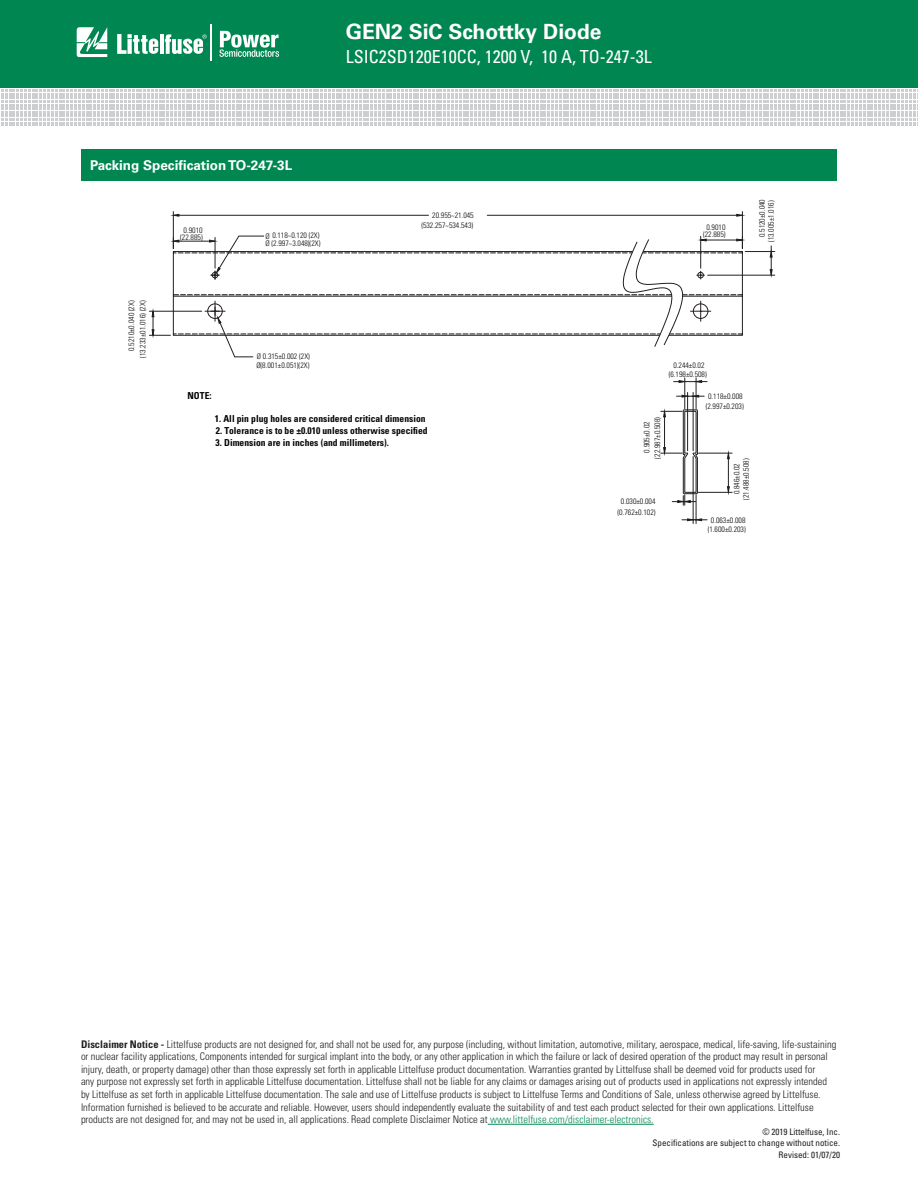
<style>
.page{position:relative;width:918px;height:1188px;background:#fff}
.page>*{position:absolute;margin:0;border:0;box-sizing:border-box;transform-origin:0 0}
.t1{font:700 21px "Univers LT Std";color:#fff}
.t2{font:condensed 18px "Univers LT Std";color:#fff}
.t3{font:700 13.5px "Univers LT Std";color:#fff}
.Body_text{font:300 condensed 10.5px/12.6px "Univers LT Std";color:#231f20}
.IMAGE{font:700 condensed 9.6px "Univers LT Std";color:#040503}
.t4{font:condensed 9px/10.8px "Univers LT Std";color:#231f20;text-align:right}
.IMAGE-2{font:300 condensed 7.8px/6.6px "Univers LT Std";color:#040503;text-align:center}
.s1{font-size:7.65px}
.s2{font-weight:700}
.s3{color:#008751}
</style>
<div class="page">
<div style="left:0;top:0;width:918px;height:88px;background:#008751"></div>
<svg style="left:1px;top:89px;width:917px;height:35px"></svg>
<hr style="left:211px;top:24px;width:1px;height:37px;background:#fff">
<svg style="left:219px;top:31px;width:60px;height:26px"></svg>
<svg style="left:77px;top:27px;width:30px;height:30px"></svg>
<hr style="left:160px;top:34px;width:3px;height:20px;background:#fff">
<svg style="left:117px;top:34px;width:41px;height:20px"></svg>
<svg style="left:165px;top:34px;width:42px;height:20px"></svg>
<div style="left:81px;top:149px;width:756px;height:32px;background:#008751"></div>
<svg style="left:234px;top:357px;width:499px;height:137px"></svg>
<hr style="left:685px;top:378px;width:1px;height:31px;background:#231f20">
<hr style="left:696px;top:378px;width:1px;height:31px;background:#231f20">
<svg style="left:674px;top:380px;width:33px;height:3px"></svg>
<hr style="left:687px;top:392px;width:1px;height:59px;background:#231f20">
<hr style="left:693px;top:392px;width:1px;height:59px;background:#231f20">
<svg style="left:677px;top:395px;width:27px;height:2px"></svg>
<hr style="left:664px;top:417px;width:1px;height:31px;background:#231f20">
<svg style="left:661px;top:410px;width:21px;height:7px"></svg>
<svg style="left:661px;top:447px;width:21px;height:8px"></svg>
<hr style="left:698px;top:453px;width:34px;height:1px;background:#231f20">
<hr style="left:698px;top:492px;width:34px;height:1px;background:#231f20">
<svg style="left:727px;top:451px;width:3px;height:43px"></svg>
<hr style="left:693px;top:457px;width:1px;height:67px;background:#231f20">
<svg style="left:672px;top:495px;width:35px;height:29px"></svg>
<hr style="left:708px;top:275px;width:67px;height:1px;background:#231f20">
<hr style="left:745px;top:251px;width:30px;height:1px;background:#231f20">
<svg style="left:770px;top:246px;width:2px;height:31px"></svg>
<hr style="left:173px;top:212px;width:1px;height:37px;background:#231f20">
<hr style="left:742px;top:212px;width:1px;height:37px;background:#231f20">
<hr style="left:179px;top:215px;width:249px;height:1px;background:#231f20">
<hr style="left:487px;top:215px;width:250px;height:1px;background:#231f20">
<svg style="left:172px;top:214px;width:7px;height:3px"></svg>
<svg style="left:736px;top:214px;width:8px;height:3px"></svg>
<svg style="left:149px;top:236px;width:595px;height:121px"></svg>
<hr style="left:488px;top:1124px;width:166px;height:1px;background:#008751">
<h1 class="t1" style="left:346px;top:20px;width:257px">GEN2 SiC Schottky Diode</h1>
<h2 class="t2" style="left:346px;top:45px;width:308px">LSIC2SD120E10CC, 1200 V, 10 A, TO-247-3L</h2>
<p class="t3" style="left:90px;top:157px;width:204px">Packing Specification TO-247-3L</p>
<p class="IMAGE-2" style="left:184px;top:227px;width:21px">0.9010</p>
<p class="IMAGE-2" style="left:180px;top:234px;width:24px">(22.885)</p>
<p class="IMAGE-2" style="left:266px;top:232px;width:55px"><span class="s1">Ø</span> 0.118~0.120 (2X)</p>
<p class="IMAGE-2" style="left:266px;top:240px;width:56px"><span class="s1">Ø</span> (2.997~3.048)(2X)</p>
<p class="IMAGE-2" style="left:432px;top:212px;width:43px">20.955~21.045</p>
<p class="IMAGE-2" style="left:421px;top:221px;width:53px">(532.257~534.543)</p>
<p class="IMAGE-2" style="left:703px;top:224px;width:24px">0.9010 (22.885)</p>
<p class="IMAGE-2" style="left:759px;top:237px;width:40px;rotate:-90deg">0.5120±0.040</p>
<p class="IMAGE-2" style="left:768px;top:242px;width:43px;rotate:-90deg">(13.005±1.016)</p>
<p class="IMAGE-2" style="left:128px;top:351px;width:52px;rotate:-90deg">0.5210±0.040 (2X)</p>
<p class="IMAGE-2" style="left:139px;top:358px;width:59px;rotate:-90deg">(13.233±01.016) (2X)</p>
<p class="IMAGE" style="left:188px;top:390px;width:26px">NOTE:</p>
<p class="IMAGE-2" style="left:257px;top:353px;width:55px"><span class="s1">Ø</span> 0.315±0.002 (2X)</p>
<p class="IMAGE-2" style="left:256px;top:362px;width:55px"><span class="s1">Ø</span>(8.001±0.051)(2X)</p>
<p class="IMAGE" style="left:215px;top:413px;width:212px">1. All pin plug holes are considered critical dimension</p>
<p class="IMAGE" style="left:216px;top:425px;width:213px">2. Tolerance is to be ±0.010 unless otherwise specified</p>
<p class="IMAGE" style="left:216px;top:437px;width:175px">3. Dimension are in inches (and millimeters).</p>
<p class="IMAGE-2" style="left:673px;top:362px;width:33px">0.244±0.02</p>
<p class="IMAGE-2" style="left:669px;top:371px;width:40px">(6.198±0.508)</p>
<p class="IMAGE-2" style="left:708px;top:393px;width:36px">0.118±0.008</p>
<p class="IMAGE-2" style="left:654px;top:459px;width:43px;rotate:-90deg">(22.987±0.508)</p>
<p class="IMAGE-2" style="left:643px;top:453px;width:33px;rotate:-90deg">0.905±0.02</p>
<p class="IMAGE-2" style="left:621px;top:498px;width:36px">0.030±0.004</p>
<p class="IMAGE-2" style="left:618px;top:509px;width:40px">(0.762±0.102)</p>
<p class="IMAGE-2" style="left:706px;top:403px;width:40px">(2.997±0.203)</p>
<p class="IMAGE-2" style="left:743px;top:500px;width:43px;rotate:-90deg">(21.488±0.508)</p>
<p class="IMAGE-2" style="left:708px;top:526px;width:40px">(1.600±0.203)</p>
<p class="IMAGE-2" style="left:734px;top:494px;width:33px;rotate:-90deg">0.846±0.02</p>
<p class="IMAGE-2" style="left:711px;top:516px;width:36px">0.063±0.008</p>
<p class="Body_text" style="left:81px;top:1038px;width:757px"><span class="s2">Disclaimer Notice -</span> Littelfuse products are not designed for, and shall not be used for, any purpose (including, without limitation, automotive, military, aerospace, medical, life-saving, life-sustaining or nuclear facility applications, Components intended for surgical implant into the body, or any other application in which the failure or lack of desired operation of the product may result in personal injury, death, or property damage) other than those expressly set forth in applicable Littelfuse product documentation. Warranties granted by Littelfuse shall be deemed void for products used for<br>any purpose not expressly set forth in applicable Littelfuse documentation. Littelfuse shall not be liable for any claims or damages arising out of products used in applications not expressly intended by Littelfuse as set forth in applicable Littelfuse documentation. The sale and use of Littelfuse products is subject to Littelfuse Terms and Conditions of Sale, unless otherwise agreed by Littelfuse.<br>Information furnished is believed to be accurate and reliable. However, users should independently evaluate the suitability of and test each product selected for their own applications. Littelfuse products are not designed for, and may not be used in, all applications. Read complete Disclaimer Notice at <span class="s3">www.littelfuse.com/disclaimer-electronics.</span></p>
<p class="t4" style="left:653px;top:1126px;width:189px">© 2019 Littelfuse, Inc.<br>Specifications are subject to change without notice.</p>
<p class="t4" style="left:779px;top:1149px;width:63px">Revised: 01/07/20</p>
</div>
